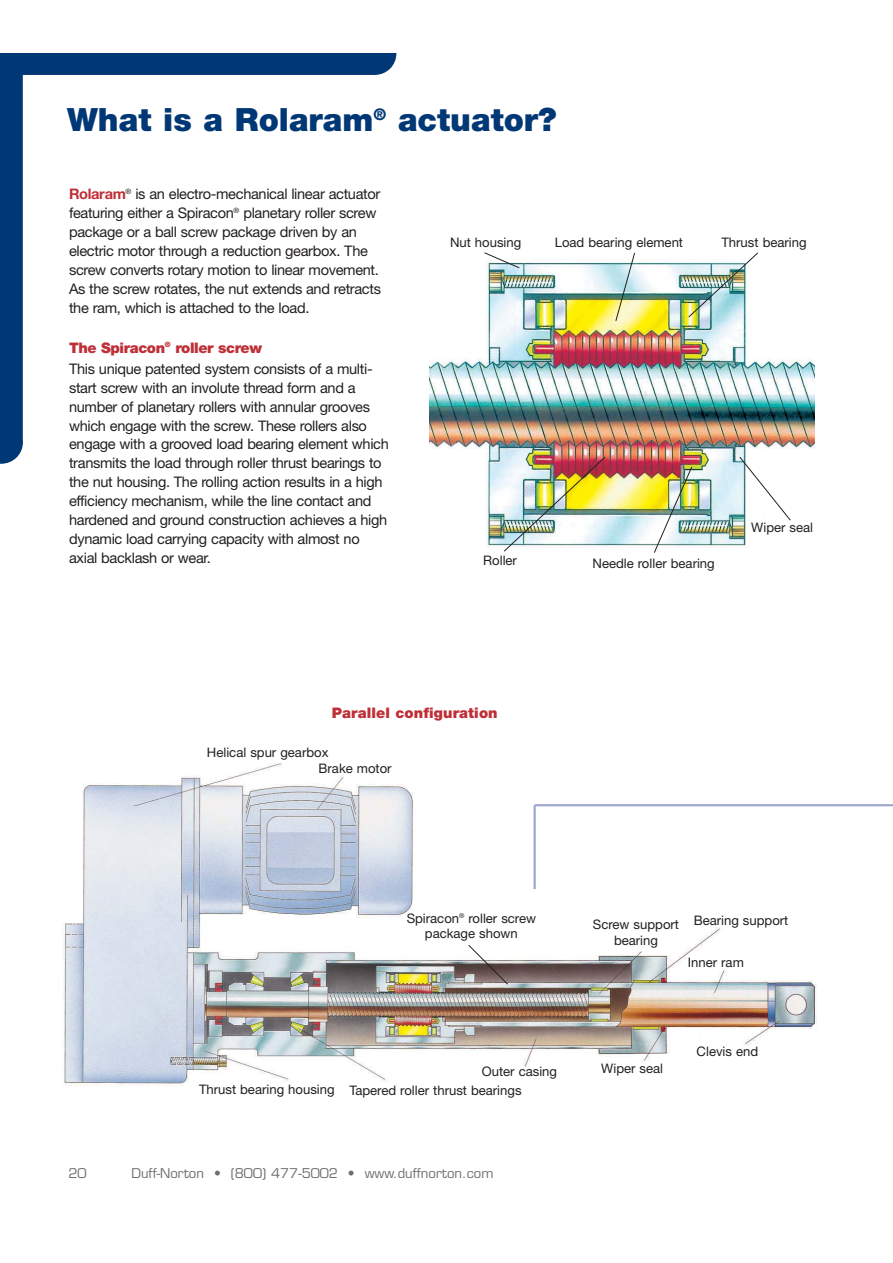
<style>
.page{position:relative;width:893px;height:1263px;background:#fff}
.page>*{position:absolute;margin:0;border:0;box-sizing:border-box;transform-origin:0 0}
.t1{font:900 32.1px "Helvetica Neue";color:#003876}
.t2{font:14.55px/18.9px "Helvetica Neue";letter-spacing:-.02em;color:#231f20}
.t3{font:900 14.55px "Helvetica Neue";letter-spacing:.005em;color:#bf2f37}
.t4{font:13.2px/16.2px "Helvetica Neue";color:#231f20}
.t5{font:13.2px "Eurostile";color:#6d6e70}
.s1{font-weight:700;color:#bf2f37}
.s2{font-weight:900;color:#bf2f37}
</style>
<div class="page">
<svg style="left:0;top:54px;width:396px;height:410px"></svg>
<img style="left:430px;top:262px;width:384px;height:286px">
<svg style="left:484px;top:252px;width:36px;height:17px"></svg>
<svg style="left:615px;top:252px;width:20px;height:70px"></svg>
<img style="left:688px;top:252px;width:70px;height:66px">
<img style="left:503px;top:456px;width:103px;height:96px">
<img style="left:653px;top:466px;width:39px;height:87px">
<svg style="left:739px;top:456px;width:52px;height:65px"></svg>
<img style="left:63px;top:763px;width:757px;height:323px">
<svg style="left:468px;top:944px;width:41px;height:41px"></svg>
<hr style="left:533px;top:805px;width:3px;height:84px;background:#9ea8ca">
<hr style="left:535px;top:804px;width:358px;height:2px;background:#9ea8ca">
<h1 class="t1" style="left:67px;top:108px;width:491px">What is a Rolaram<sup>®</sup> actuator?</h1>
<p class="t2" style="left:69px;top:186px;width:313px"><span class="s1">Rolaram</span><sup>®</sup> is an electro-mechanical linear actuator featuring either a Spiracon<sup>®</sup> planetary roller screw package or a ball screw package driven by an electric motor through a reduction gearbox. The screw converts rotary motion to linear movement.<br>As the screw rotates, the nut extends and retracts the ram, which is attached to the load.</p>
<p class="t2" style="left:69px;top:338px;width:305px;line-height:21px"><span class="s2">The Spiracon</span><sup>®</sup> <span class="s2">roller screw<br></span>This unique patented system consists of a multi-</p>
<p class="t2" style="left:69px;top:379px;width:321px">start screw with an involute thread form and a number of planetary rollers with annular grooves which engage with the screw. These rollers also engage with a grooved load bearing element which transmits the load through roller thrust bearings to the nut housing. The rolling action results in a high efficiency mechanism, while the line contact and hardened and ground construction achieves a high dynamic load carrying capacity with almost no axial backlash or wear.</p>
<p class="t4" style="left:450px;top:235px;width:73px">Nut housing</p>
<p class="t4" style="left:555px;top:235px;width:130px">Load bearing element</p>
<p class="t4" style="left:721px;top:235px;width:87px">Thrust bearing</p>
<p class="t4" style="left:483px;top:553px;width:35px">Roller</p>
<p class="t4" style="left:592px;top:556px;width:124px">Needle roller bearing</p>
<p class="t4" style="left:751px;top:520px;width:63px">Wiper seal</p>
<p class="t3" style="left:332px;top:707px;width:167px">Parallel configuration</p>
<p class="t4" style="left:319px;top:745px;width:75px;text-indent:-112px">Helical spur gearbox<br>Brake motor</p>
<p class="t4" style="left:407px;top:911px;width:131px">Spiracon<sup>®</sup> roller screw</p>
<p class="t4" style="left:694px;top:913px;width:96px">Bearing support</p>
<p class="t4" style="left:425px;top:927px;width:94px">package shown</p>
<p class="t4" style="left:688px;top:956px;width:58px">Inner ram</p>
<p class="t4" style="left:593px;top:918px;width:88px;line-height:15.8px;text-align:center">Screw support bearing</p>
<p class="t4" style="left:482px;top:1065px;width:77px">Outer casing</p>
<p class="t4" style="left:601px;top:1061px;width:63px">Wiper seal</p>
<p class="t4" style="left:696px;top:1045px;width:63px">Clevis end</p>
<p class="t4" style="left:199px;top:1083px;width:324px">Thrust bearing housing Tapered roller thrust bearings</p>
<p class="t5" style="left:69px;top:1168px;width:20px">20</p>
<p class="t5" style="left:131px;top:1168px;width:363px">Duff-Norton • (800) 477-5002 • www.duffnorton.com</p>
</div>
